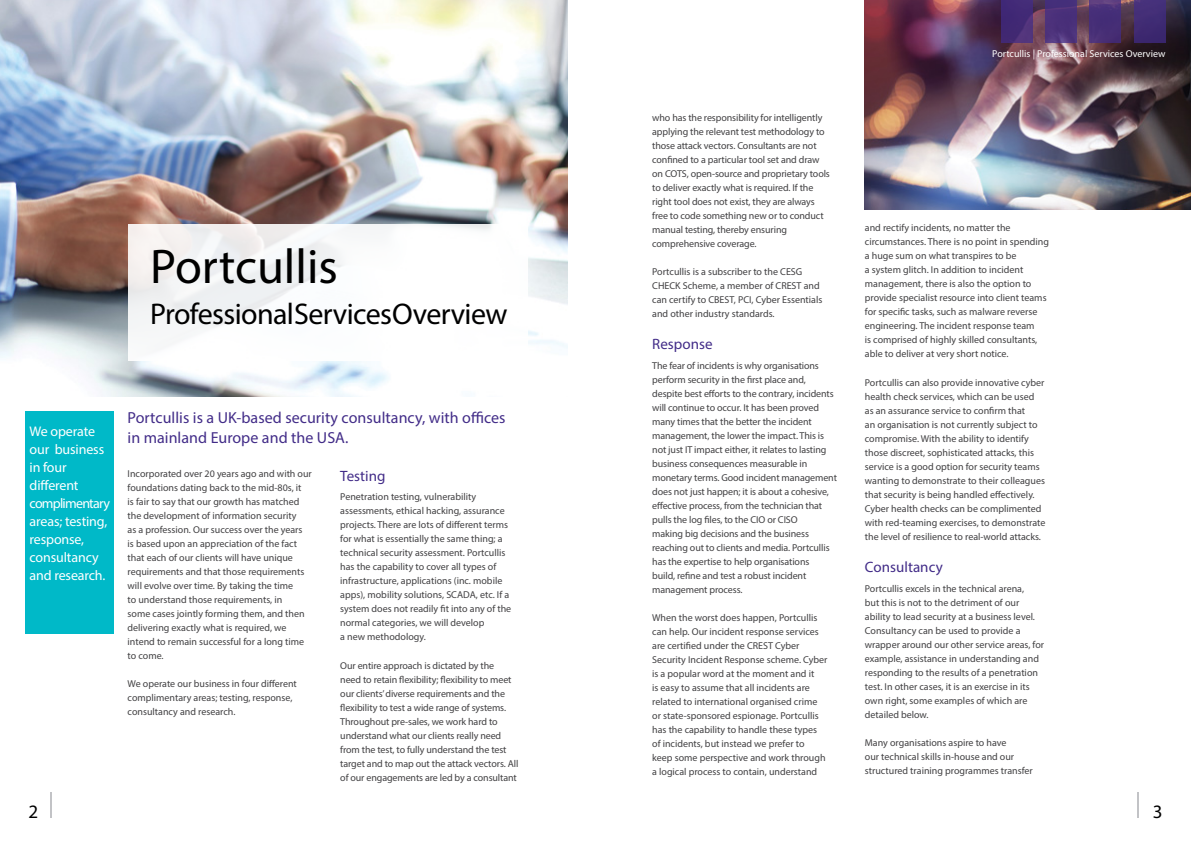
<style>
.page{position:relative;width:1191px;height:842px;background:#fff}
.page>*{position:absolute;margin:0;border:0;box-sizing:border-box;transform-origin:0 0}
.t1{font:48.9px "Myriad Pro";color:#000}
.t2{font:30px "Myriad Pro";letter-spacing:-.02em;color:#000}
.t3{font:19px "Myriad Pro";color:#000}
.t4{font:16px/20px "Myriad Pro";letter-spacing:.005em;color:#422c88}
.t5{font:15px "Myriad Pro";letter-spacing:.005em;color:#422c88}
.t6{font:14px/18px "Myriad Pro";letter-spacing:-.01em;color:#fff}
.t7{font:10px/14px "Myriad Pro";color:#414042}
.t8{font:10px "Myriad Pro";color:#fff}
</style>
<div class="page">
<svg style="left:50px;top:792px;width:1px;height:26px"></svg>
<svg style="left:1137px;top:792px;width:1px;height:26px"></svg>
<img style="left:865px;top:0;width:326px;height:210px">
<div style="left:1001px;top:0;width:31px;height:43px;background:linear-gradient(to bottom,#3f2876,#4a2e76)"></div>
<svg style="left:1045px;top:0;width:32px;height:43px"></svg>
<svg style="left:1089px;top:0;width:32px;height:43px"></svg>
<div style="left:1133px;top:0;width:32px;height:43px;background:#402c74"></div>
<img style="left:0;top:0;width:567px;height:397px">
<div style="left:128px;top:224px;width:399px;height:136px;background:linear-gradient(to right,#f2f2f3,#fff)"></div>
<div style="left:25px;top:411px;width:89px;height:222px;background:#00b9c8"></div>
<h1 class="t1" style="left:150px;top:236px;width:189px">Portcullis</h1>
<h2 class="t2" style="left:150px;top:295px;width:359px">Professional Services Overview</h2>
<h3 class="t6" style="left:30px;top:422px;width:82px">We operate our business in four different complimentary areas; testing, response, consultancy and research.</h3>
<h3 class="t4" style="left:128px;top:407px;width:379px">Portcullis is a UK-based security consultancy, with offices in mainland Europe and the USA.</h3>
<p class="t7" style="left:128px;top:466px;width:186px">Incorporated over 20 years ago and with our foundations dating back to the mid-80s, it<br>is fair to say that our growth has matched the development of information security<br>as a profession. Our success over the years<br>is based upon an appreciation of the fact that each of our clients will have unique requirements and that those requirements will evolve over time. By taking the time<br>to understand those requirements, in<br>some cases jointly forming them, and then delivering exactly what is required, we intend to remain successful for a long time to come.</p>
<p class="t7" style="left:128px;top:676px;width:171px">We operate our business in four different complimentary areas; testing, response, consultancy and research.</p>
<h3 class="t5" style="left:340px;top:466px;width:47px">Testing</h3>
<p class="t7" style="left:340px;top:490px;width:172px">Penetration testing, vulnerability assessments, ethical hacking, assurance projects. There are lots of different terms for what is essentially the same thing; a technical security assessment. Portcullis has the capability to cover all types of infrastructure, applications (inc. mobile apps), mobility solutions, SCADA, etc. If a system does not readily fit into any of the normal categories, we will develop<br>a new methodology.</p>
<p class="t7" style="left:340px;top:658px;width:180px">Our entire approach is dictated by the<br>need to retain flexibility; flexibility to meet our clients’ diverse requirements and the flexibility to test a wide range of systems.<br>Throughout pre-sales, we work hard to understand what our clients really need from the test, to fully understand the test target and to map out the attack vectors. All of our engagements are led by a consultant</p>
<p class="t7" style="left:652px;top:110px;width:179px">who has the responsibility for intelligently applying the relevant test methodology to those attack vectors. Consultants are not confined to a particular tool set and draw on COTS, open-source and proprietary tools to deliver exactly what is required. If the right tool does not exist, they are always free to code something new or to conduct manual testing, thereby ensuring comprehensive coverage.</p>
<p class="t7" style="left:652px;top:265px;width:172px">Portcullis is a subscriber to the CESG CHECK Scheme, a member of CREST and can certify to CBEST, PCI, Cyber Essentials and other industry standards.</p>
<h3 class="t5" style="left:652px;top:335px;width:62px">Response</h3>
<p class="t7" style="left:652px;top:358px;width:186px">The fear of incidents is why organisations perform security in the first place and, despite best efforts to the contrary, incidents will continue to occur. It has been proved many times that the better the incident management, the lower the impact. This is not just IT impact either, it relates to lasting business consequences measurable in monetary terms. Good incident management does not just happen; it is about a cohesive, effective process, from the technician that pulls the log files, to the CIO or CISO<br>making big decisions and the business reaching out to clients and media. Portcullis has the expertise to help organisations<br>build, refine and test a robust incident management process.</p>
<p class="t7" style="left:652px;top:611px;width:177px">When the worst does happen, Portcullis can help. Our incident response services are certified under the CREST Cyber Security Incident Response scheme. Cyber is a popular word at the moment and it<br>is easy to assume that all incidents are related to international organised crime or state-sponsored espionage. Portcullis has the capability to handle these types of incidents, but instead we prefer to<br>keep some perspective and work through a logical process to contain, understand</p>
<p class="t8" style="left:992px;top:47px;width:175px">Portcullis | Professional Services Overview</p>
<p class="t7" style="left:865px;top:221px;width:186px">and rectify incidents, no matter the circumstances. There is no point in spending a huge sum on what transpires to be<br>a system glitch. In addition to incident management, there is also the option to provide specialist resource into client teams for specific tasks, such as malware reverse engineering. The incident response team<br>is comprised of highly skilled consultants, able to deliver at very short notice.</p>
<p class="t7" style="left:865px;top:375px;width:182px">Portcullis can also provide innovative cyber health check services, which can be used as an assurance service to confirm that<br>an organisation is not currently subject to compromise. With the ability to identify those discreet, sophisticated attacks, this service is a good option for security teams wanting to demonstrate to their colleagues that security is being handled effectively.<br>Cyber health checks can be complimented with red-teaming exercises, to demonstrate the level of resilience to real-world attacks.</p>
<h3 class="t5" style="left:865px;top:558px;width:79px">Consultancy</h3>
<p class="t7" style="left:865px;top:581px;width:181px">Portcullis excels in the technical arena,<br>but this is not to the detriment of our ability to lead security at a business level.<br>Consultancy can be used to provide a wrapper around our other service areas, for example, assistance in understanding and responding to the results of a penetration test. In other cases, it is an exercise in its own right, some examples of which are detailed below.</p>
<p class="t7" style="left:865px;top:735px;width:169px">Many organisations aspire to have<br>our technical skills in-house and our structured training programmes transfer</p>
<h3 class="t3" style="left:28px;top:800px;width:11px">2</h3>
<h3 class="t3" style="left:1152px;top:800px;width:11px">3</h3>
</div>
